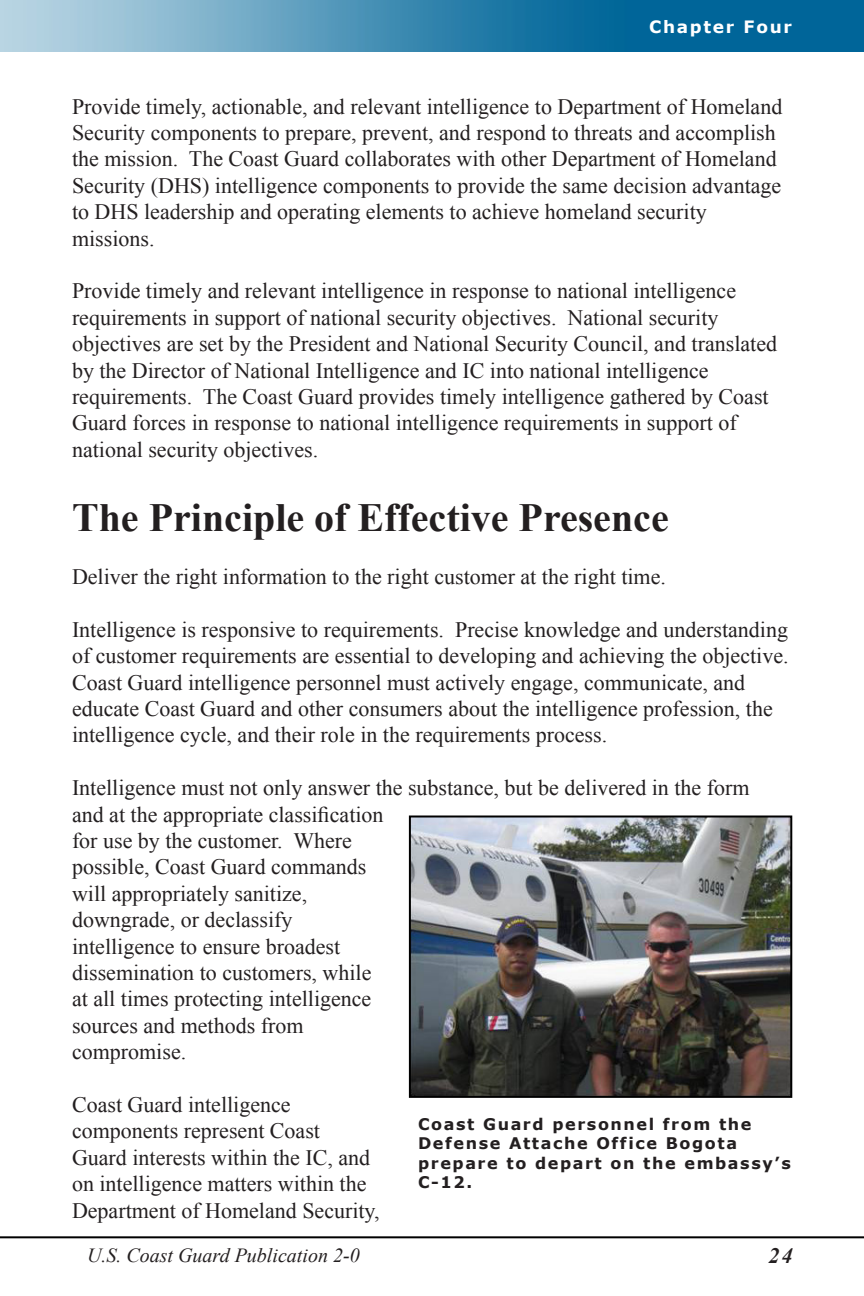
<style>
.page{position:relative;width:864px;height:1296px;background:#fff}
.page>*{position:absolute;margin:0;border:0;box-sizing:border-box;transform-origin:0 0}
.t1{font:700 40px "Times New Roman";color:#231f20}
.t2{font:22px/26.4px "Times New Roman";color:#231f20}
.t3{font:italic 700 22px "Times New Roman";color:#231f20}
.t4{font:italic 20px "Times New Roman";color:#231f20}
.t5{font:700 17px "Verdana";letter-spacing:.1em;color:#fff}
.t6{font:700 16px/19.2px "Verdana";letter-spacing:.1em;color:#231f20}
</style>
<div class="page">
<hr style="left:0;top:1236px;width:864px;height:2px;background:#000">
<img style="left:0;top:0;width:864px;height:52px">
<img style="left:412px;top:819px;width:377px;height:276px">
<div style="left:409px;top:816px;width:383px;height:282px;border:2px solid #000"></div>
<p class="t5" style="left:649px;top:16px;width:144px">Chapter Four</p>
<p class="t2" style="left:72px;top:93px;width:712px">Provide timely, actionable, and relevant intelligence to Department of Homeland Security components to prepare, prevent, and respond to threats and accomplish the mission. The Coast Guard collaborates with other Department of Homeland Security (DHS) intelligence components to provide the same decision advantage to DHS leadership and operating elements to achieve homeland security missions.</p>
<p class="t2" style="left:72px;top:278px;width:707px">Provide timely and relevant intelligence in response to national intelligence requirements in support of national security objectives. National security objectives are set by the President and National Security Council, and translated by the Director of National Intelligence and IC into national intelligence requirements. The Coast Guard provides timely intelligence gathered by Coast Guard forces in response to national intelligence requirements in support of national security objectives.</p>
<h1 class="t1" style="left:72px;top:490px;width:598px">The Principle of Effective Presence</h1>
<p class="t2" style="left:72px;top:563px;width:595px">Deliver the right information to the right customer at the right time.</p>
<p class="t2" style="left:72px;top:616px;width:718px">Intelligence is responsive to requirements. Precise knowledge and understanding of customer requirements are essential to developing and achieving the objective.<br>Coast Guard intelligence personnel must actively engage, communicate, and educate Coast Guard and other consumers about the intelligence profession, the intelligence cycle, and their role in the requirements process.</p>
<p class="t2" style="left:72px;top:774px;width:679px">Intelligence must not only answer the substance, but be delivered in the form and at the appropriate classification<br>for use by the customer. Where<br>possible, Coast Guard commands<br>will appropriately sanitize,<br>downgrade, or declassify<br>intelligence to ensure broadest<br>dissemination to customers, while<br>at all times protecting intelligence<br>sources and methods from<br>compromise.</p>
<p class="t2" style="left:72px;top:1091px;width:309px">Coast Guard intelligence components represent Coast<br>Guard interests within the IC, and on intelligence matters within the<br>Department of Homeland Security,</p>
<p class="t6" style="left:418px;top:1115px;width:374px">Coast Guard personnel from the<br>Defense Attache Office Bogota prepare to depart on the embassy’s<br>C-12.</p>
<p class="t4" style="left:87px;top:1242px;width:274px">U.S. Coast Guard Publication 2-0</p>
<p class="t3" style="left:769px;top:1240px;width:26px">24</p>
</div>
